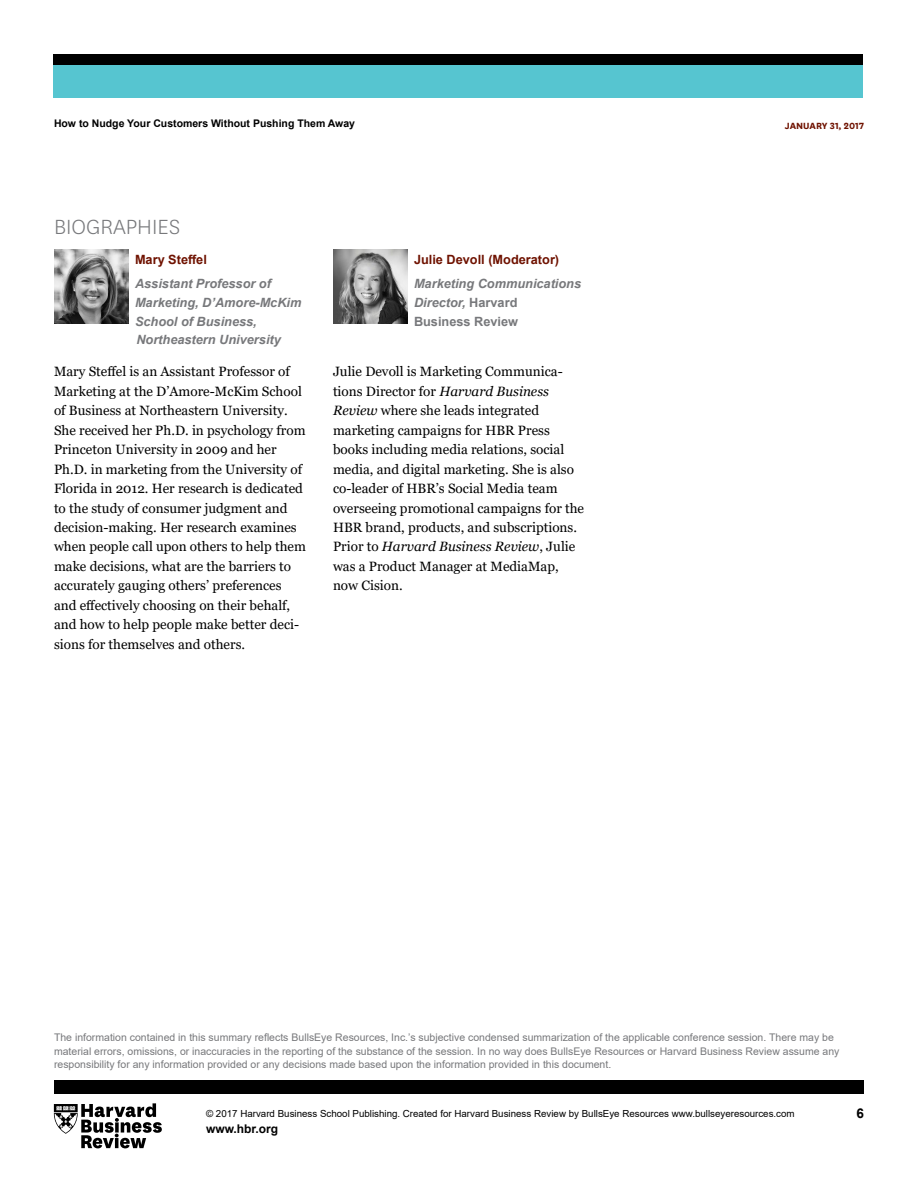
<style>
.page{position:relative;width:918px;height:1188px;background:#fff}
.page>*{position:absolute;margin:0;border:0;box-sizing:border-box;transform-origin:0 0}
.t1{font:300 24px "National HBR";color:#77787b}
.t2{font:13.5px/19.5px "Georgia";color:#000}
.t3{font:700 13.5px "Arial";color:#000}
.t4{font:italic 700 12.75px/18.8px "Arial";color:#77787b}
.t5{font:700 12.75px "Arial";color:#6f1200}
.t6{font:700 12px "Arial";color:#000}
.t7{font:10.5px/13.5px "Arial";color:#77787b}
.t8{font:700 10.5px "Arial";color:#000}
.t9{font:700 10.5px "National HBR";color:#6f1200}
.t10{font:9.75px "Arial";color:#000}
.s1{font-style:normal}
.s2{font-style:italic}
</style>
<div class="page">
<div style="left:54px;top:1080px;width:810px;height:14px;background:#000"></div>
<svg style="left:53px;top:1103px;width:109px;height:45px"></svg>
<div style="left:53px;top:64px;width:810px;height:33px;background:#56c5d0"></div>
<div style="left:53px;top:54px;width:810px;height:10px;background:#000"></div>
<img style="left:333px;top:250px;width:74px;height:74px">
<img style="left:54px;top:250px;width:74px;height:74px">
<p class="t8" style="left:54px;top:116px;width:303px">How to Nudge Your Customers Without Pushing Them Away</p>
<p class="t9" style="left:785px;top:118px;width:81px">January 31, 2017</p>
<h1 class="t1" style="left:54px;top:212px;width:128px">BIOGRAPHIES</h1>
<p class="t5" style="left:135px;top:251px;width:73px">Mary Steffel</p>
<p class="t4" style="left:135px;top:275px;width:168px">Assistant Professor of<br>Marketing, D’Amore-McKim<br>School of Business,<br>Northeastern University</p>
<p class="t2" style="left:54px;top:362px;width:253px">Mary Steffel is an Assistant Professor of Marketing at the D’Amore-McKim School of Business at Northeastern University.<br>She received her Ph.D. in psychology from Princeton University in 2009 and her Ph.D. in marketing from the University of Florida in 2012. Her research is dedicated to the study of consumer judgment and decision-making. Her research examines when people call upon others to help them make decisions, what are the barriers to accurately gauging others’ preferences and effectively choosing on their behalf, and how to help people make better deci&shy;sions for themselves and others.</p>
<p class="t5" style="left:414px;top:251px;width:147px">Julie Devoll (Moderator)</p>
<p class="t4" style="left:414px;top:275px;width:169px">Marketing Communications<br>Director, <span class="s1">Harvard<br>Business Review</span></p>
<p class="t2" style="left:333px;top:362px;width:253px">Julie Devoll is Marketing Communica&shy;tions Director for <span class="s2">Harvard Business Review</span> where she leads integrated marketing campaigns for HBR Press books including media relations, social media, and digital marketing. She is also co-leader of HBR’s Social Media team overseeing promotional campaigns for the HBR brand, products, and subscriptions.<br>Prior to <span class="s2">Harvard Business Review</span>, Julie was a Product Manager at MediaMap, now Cision.</p>
<p class="t7" style="left:54px;top:1031px;width:787px">The information contained in this summary reflects BullsEye Resources, Inc.’s subjective condensed summarization of the applicable conference session. There may be material errors, omissions, or inaccuracies in the reporting of the substance of the session. In no way does BullsEye Resources or Harvard Business Review assume any responsibility for any information provided or any decisions made based upon the information provided in this document.</p>
<p class="t10" style="left:206px;top:1107px;width:590px">© 2017 Harvard Business School Publishing. Created for Harvard Business Review by BullsEye Resources www.bullseyeresources.com</p>
<p class="t6" style="left:206px;top:1121px;width:74px">www.hbr.org</p>
<p class="t3" style="left:856px;top:1104px;width:9px">6</p>
</div>
